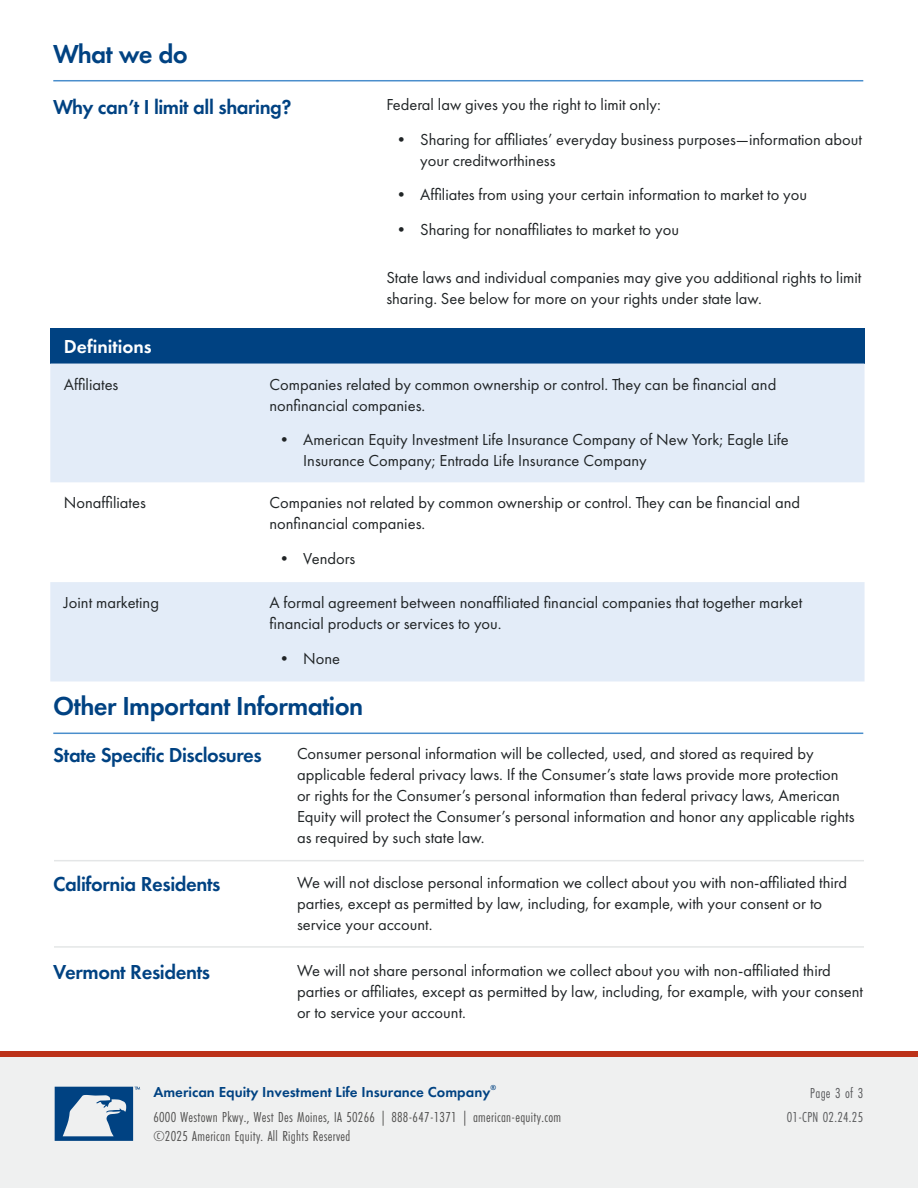
<style>
.page{position:relative;width:918px;height:1188px;background:#fff}
.page>*{position:absolute;margin:0;border:0;box-sizing:border-box;transform-origin:0 0}
.t1{font:600 27px "Futura PT";letter-spacing:-.02em;color:#004282}
.t2{font:600 21px "Futura PT";letter-spacing:-.02em;color:#004282}
.t3{font:600 19.5px "Futura PT";color:#fff}
.t4{font:16.5px/21px "Futura PT";color:#202426}
.t5{font:15px/19.5px "Futura PT Cond";letter-spacing:.02em;color:#4f4e4d}
.t6{font:600 15px "Futura PT";color:#004282}
.t7{font:15px/24px "Futura PT Cond";letter-spacing:.02em;color:#58595b;text-align:right}
</style>
<div class="page">
<hr style="left:53px;top:80px;width:810px;height:1px;background:#4a8ecc">
<hr style="left:53px;top:733px;width:810px;height:1px;background:#4a8ecc">
<hr style="left:54px;top:860px;width:810px;height:1px;background:#e4e6e7">
<hr style="left:54px;top:946px;width:810px;height:2px;background:#e4e6e7">
<div style="left:0;top:1052px;width:918px;height:136px;background:#eff0f0"></div>
<svg style="left:55px;top:1087px;width:85px;height:54px"></svg>
<div style="left:0;top:1051px;width:918px;height:5px;background:#bc3219"></div>
<div style="left:50px;top:328px;width:815px;height:36px;background:#004282"></div>
<svg style="left:50px;top:364px;width:815px;height:317px;fill:#e3ecf8"></svg>
<h1 class="t1" style="left:53px;top:37px;width:136px">What we do</h1>
<p class="t2" style="left:53px;top:94px;width:240px">Why can’t I limit all sharing?</p>
<p class="t4" style="left:386px;top:94px;width:276px">Federal law gives you the right to limit only:</p>
<p class="t4" style="left:420px;top:129px;width:443px;text-indent:-27px">• Sharing for affiliates’ everyday business purposes—information about your creditworthiness</p>
<p class="t4" style="left:393px;top:184px;width:415px">• Affiliates from using your certain information to market to you</p>
<p class="t4" style="left:393px;top:219px;width:287px">• Sharing for nonaffiliates to market to you</p>
<p class="t4" style="left:386px;top:267px;width:477px">State laws and individual companies may give you additional rights to limit sharing. See below for more on your rights under state law.</p>
<p class="t3" style="left:64px;top:334px;width:89px">Definitions</p>
<p class="t4" style="left:64px;top:374px;width:56px">Affiliates</p>
<p class="t4" style="left:269px;top:374px;width:508px">Companies related by common ownership or control. They can be financial and nonfinancial companies.</p>
<p class="t4" style="left:303px;top:429px;width:487px;text-indent:-27px">• American Equity Investment Life Insurance Company of New York; Eagle Life<br>Insurance Company; Entrada Life Insurance Company</p>
<p class="t4" style="left:64px;top:492px;width:84px">Nonaffiliates</p>
<p class="t4" style="left:269px;top:492px;width:532px">Companies not related by common ownership or control. They can be financial and nonfinancial companies.</p>
<p class="t4" style="left:276px;top:548px;width:81px">• Vendors</p>
<p class="t4" style="left:64px;top:592px;width:97px">Joint marketing</p>
<p class="t4" style="left:269px;top:592px;width:534px">A formal agreement between nonaffiliated financial companies that together market financial products or services to you.</p>
<p class="t4" style="left:276px;top:648px;width:65px">• None</p>
<h1 class="t1" style="left:53px;top:689px;width:312px">Other Important Information</h1>
<p class="t2" style="left:53px;top:742px;width:210px">State Specific Disclosures</p>
<p class="t2" style="left:53px;top:871px;width:169px">California Residents</p>
<p class="t2" style="left:53px;top:959px;width:158px">Vermont Residents</p>
<p class="t4" style="left:297px;top:743px;width:559px">Consumer personal information will be collected, used, and stored as required by applicable federal privacy laws. If the Consumer’s state laws provide more protection or rights for the Consumer’s personal information than federal privacy laws, American Equity will protect the Consumer’s personal information and honor any applicable rights as required by such state law.</p>
<p class="t4" style="left:297px;top:872px;width:552px">We will not disclose personal information we collect about you with non-affiliated third parties, except as permitted by law, including, for example, with your consent or to service your account.</p>
<p class="t4" style="left:297px;top:960px;width:568px">We will not share personal information we collect about you with non-affiliated third parties or affiliates, except as permitted by law, including, for example, with your consent or to service your account.</p>
<p class="t6" style="left:153px;top:1082px;width:344px">American Equity Investment Life Insurance Company<sup>®</sup></p>
<p class="t5" style="left:153px;top:1107px;width:409px">6000 Westown Pkwy., West Des Moines, IA 50266 | 888-647-1371 | american-equity.com ©2025 American Equity. All Rights Reserved</p>
<p class="t7" style="left:787px;top:1081px;width:78px">Page 3 of 3<br>01-CPN 02.24.25</p>
</div>
